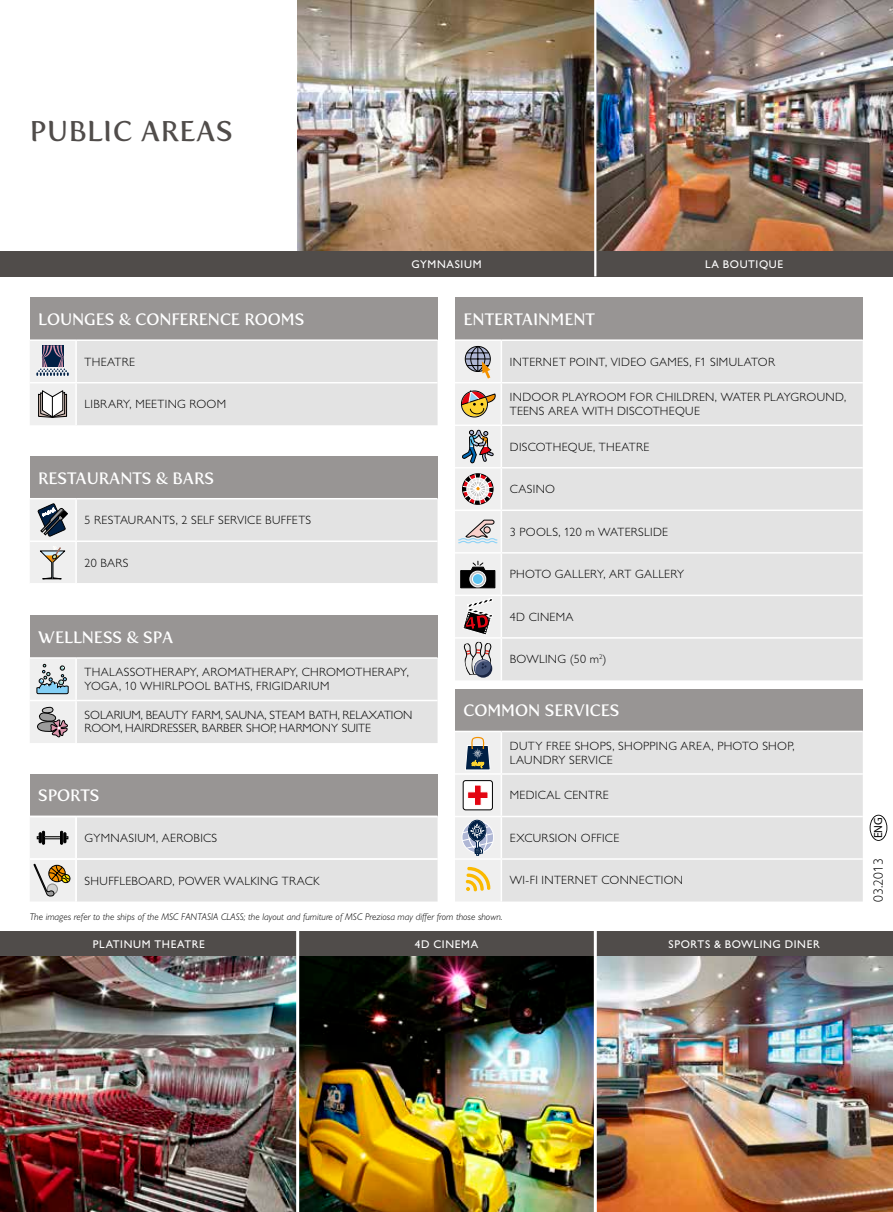
<style>
.page{position:relative;width:893px;height:1212px;background:#fff}
.page>*{position:absolute;margin:0;border:0;box-sizing:border-box;transform-origin:0 0}
.t1{font:28.5px "Fertigo";letter-spacing:.03em;color:#504c4a}
.t2{font:16.5px "Fertigo";color:#fff}
.t3{font:300 13.5px "MSCGS Std";color:#000}
.t4{font:300 12px/13.5px "MSCGS Std";letter-spacing:.025em;color:#000}
.t5{font:300 12px/13.5px "MSCGS Std";color:#000}
.t6{font:11.85px "Myriad Pro";color:#000}
.t7{font:11.25px "MSCGS Std";letter-spacing:.06em;color:#fff}
.t8{font:italic 300 9.75px "MSCGS Std";color:#000}
</style>
<div class="page">
<img style="left:298px;top:0;width:296px;height:251px">
<img style="left:596px;top:0;width:297px;height:251px">
<div style="left:0;top:931px;width:893px;height:30px;background:#504c4a"></div>
<div style="left:0;top:251px;width:893px;height:25px;background:#504c4a"></div>
<hr style="left:594px;top:0;width:2px;height:276px;background:#fff">
<img style="left:0;top:957px;width:296px;height:255px">
<img style="left:299px;top:957px;width:295px;height:255px">
<img style="left:597px;top:957px;width:296px;height:255px">
<hr style="left:296px;top:925px;width:3px;height:287px;background:#fff">
<hr style="left:594px;top:925px;width:3px;height:287px;background:#fff">
<div style="left:30px;top:298px;width:408px;height:42px;background:#989594"></div>
<hr style="left:30px;top:339px;width:46px;height:2px;background:#fff">
<hr style="left:76px;top:339px;width:362px;height:2px;background:#fff">
<svg style="left:30px;top:341px;width:408px;height:84px;background:#dfdfdf"></svg>
<div style="left:30px;top:456px;width:408px;height:43px;background:#989594"></div>
<hr style="left:30px;top:498px;width:46px;height:1px;background:#fff">
<hr style="left:76px;top:498px;width:362px;height:1px;background:#fff">
<svg style="left:30px;top:499px;width:408px;height:84px;background:#e0e0e0"></svg>
<div style="left:30px;top:615px;width:408px;height:43px;background:#989594"></div>
<hr style="left:30px;top:657px;width:46px;height:2px;background:#fff">
<hr style="left:76px;top:657px;width:362px;height:2px;background:#fff">
<svg style="left:30px;top:659px;width:408px;height:84px;background:#e0e1e1"></svg>
<div style="left:30px;top:774px;width:408px;height:42px;background:#989594"></div>
<svg style="left:30px;top:817px;width:408px;height:84px;background:#e1e1e0"></svg>
<div style="left:455px;top:298px;width:408px;height:42px;background:#989594"></div>
<div style="left:502px;top:341px;width:361px;height:339px;background:#e3e3e3"></div>
<hr style="left:455px;top:339px;width:46px;height:2px;background:#fff">
<hr style="left:501px;top:339px;width:362px;height:2px;background:#fff">
<hr style="left:501px;top:382px;width:362px;height:1px;background:#fff">
<hr style="left:501px;top:424px;width:362px;height:2px;background:#fff">
<hr style="left:501px;top:467px;width:362px;height:1px;background:#fff">
<hr style="left:501px;top:509px;width:362px;height:2px;background:#fff">
<hr style="left:501px;top:552px;width:362px;height:2px;background:#fff">
<hr style="left:501px;top:595px;width:362px;height:1px;background:#fff">
<hr style="left:501px;top:637px;width:362px;height:2px;background:#fff">
<svg style="left:455px;top:341px;width:45px;height:339px"></svg>
<div style="left:455px;top:689px;width:408px;height:42px;background:#989594"></div>
<div style="left:502px;top:732px;width:361px;height:169px;background:#e3e3e3"></div>
<hr style="left:501px;top:773px;width:362px;height:2px;background:#fff">
<hr style="left:501px;top:816px;width:362px;height:1px;background:#fff">
<hr style="left:501px;top:858px;width:362px;height:2px;background:#fff">
<svg style="left:455px;top:732px;width:45px;height:169px"></svg>
<svg style="left:870px;top:815px;width:17px;height:26px"></svg>
<hr style="left:30px;top:858px;width:46px;height:2px;background:#fff">
<hr style="left:76px;top:858px;width:362px;height:2px;background:#fff">
<hr style="left:75px;top:817px;width:2px;height:41px;background:#fff">
<hr style="left:75px;top:860px;width:2px;height:41px;background:#fff">
<h1 class="t1" style="left:30px;top:114px;width:204px">PUBLIC AREAS</h1>
<p class="t7" style="left:411px;top:257px;width:72px">GYMNASIUM</p>
<p class="t7" style="left:705px;top:257px;width:26px">LA BOUTI</p>
<p class="t7" style="left:759px;top:257px;width:18px">QUE</p>
<h2 class="t2" style="left:463px;top:310px;width:121px">ENTERTAINM ENT</h2>
<p class="t4" style="left:510px;top:355px;width:267px">INTERNET POINT, VID EO GAMES, F1 SIM ULATOR</p>
<p class="t4" style="left:510px;top:391px;width:338px">INDOOR PLAYROOM FOR CHILD REN, WATER PLAYGROUND,<br>TEENS AREA WITH D ISCOTHEQUE</p>
<p class="t4" style="left:510px;top:440px;width:141px">DISCOTHEQUE, THEATRE</p>
<p class="t4" style="left:510px;top:483px;width:47px">CASINO</p>
<p class="t4" style="left:510px;top:525px;width:160px">3 POOLS, 120 M WATERSLID E</p>
<p class="t4" style="left:510px;top:568px;width:176px">PHOTO GALLERY, ART GALLERY</p>
<p class="t4" style="left:510px;top:610px;width:65px">4D CINEMA</p>
<p class="t4" style="left:510px;top:653px;width:98px">BOWLING (50 M<sup>2</sup>)</p>
<h2 class="t2" style="left:463px;top:701px;width:25px">COMMON</h2>
<h2 class="t2" style="left:545px;top:701px;width:76px">SERVICES</h2>
<p class="t4" style="left:510px;top:739px;width:154px">DUTY FREE SHOPS, SHOPPING</p>
<p class="t4" style="left:681px;top:739px;width:9px">AREA</p>
<p class="t4" style="left:712px;top:739px;width:85px">, PHOTO SHOP,</p>
<p class="t4" style="left:510px;top:753px;width:104px">LAUNDRY SERVICE</p>
<p class="t4" style="left:510px;top:789px;width:100px">MEDICAL CENTRE</p>
<p class="t4" style="left:510px;top:831px;width:53px">EXCURSION</p>
<p class="t4" style="left:581px;top:831px;width:39px">OFFICE</p>
<p class="t4" style="left:510px;top:874px;width:175px">WI-FI INTERNET CONNECTION</p>
<p class="t8" style="left:30px;top:911px;width:474px">The images refer to the ships of the MSC FANTASIA CLASS; the layout and furniture of MSC Preziosa may differ from those shown.</p>
<h2 class="t2" style="left:38px;top:310px;width:266px">LOUNGES &amp; CONFERENCE ROOMS</h2>
<p class="t4" style="left:85px;top:355px;width:52px">THEATRE</p>
<p class="t4" style="left:85px;top:398px;width:141px">LIBRARY, M EETING ROOM</p>
<h2 class="t2" style="left:38px;top:468px;width:50px">RES TAURA</h2>
<h2 class="t2" style="left:120px;top:468px;width:64px">NTS &amp; BARS</h2>
<p class="t4" style="left:85px;top:514px;width:221px">5 RESTAURANTS, 2 SELF SERVICE BUFFETS</p>
<p class="t4" style="left:85px;top:556px;width:44px">20 BARS</p>
<h2 class="t2" style="left:38px;top:627px;width:66px">WELLNESS</h2>
<h2 class="t2" style="left:126px;top:627px;width:28px">&amp; SPA</h2>
<p class="t4" style="left:85px;top:666px;width:326px">THALASSOTHERAPY, AROMATHERAPY, CHROMOTHERAPY,<br>YOGA, 10 WHIRLPOOL BATHS, FRIGI</p>
<p class="t4" style="left:284px;top:679px;width:17px">DARIU</p>
<p class="t4" style="left:320px;top:679px;width:11px">M</p>
<p class="t5" style="left:85px;top:708px;width:329px">SOLARIUM, BEAUTY FARM , SAUNA, STEAM BATH, RELAXATION<br>ROOM, HAIRDRESSER, BARBER SHOP, HAR</p>
<p class="t4" style="left:303px;top:722px;width:19px">MONY</p>
<p class="t4" style="left:342px;top:722px;width:29px">SUITE</p>
<h2 class="t2" style="left:38px;top:786px;width:61px">SPORTS</h2>
<p class="t4" style="left:85px;top:831px;width:127px">GYM NASIUM , AEROBICS</p>
<p class="t4" style="left:85px;top:874px;width:236px">SHUFFLEBOARD, POWER WALKING TRACK</p>
<p class="t7" style="left:93px;top:937px;width:15px">PLATINUM</p>
<p class="t7" style="left:154px;top:937px;width:9px">THEATRE</p>
<p class="t7" style="left:415px;top:937px;width:27px">4D CINEMA</p>
<p class="t7" style="left:668px;top:937px;width:21px">SPORTS</p>
<p class="t7" style="left:714px;top:937px;width:48px">&amp; BOWLING</p>
<p class="t7" style="left:785px;top:937px;width:17px">DINER</p>
<p class="t6" style="left:871px;top:838px;width:22px;rotate:-90deg">ENG</p>
<p class="t3" style="left:870px;top:901px;width:44px;rotate:-90deg">03.2013</p>
</div>
